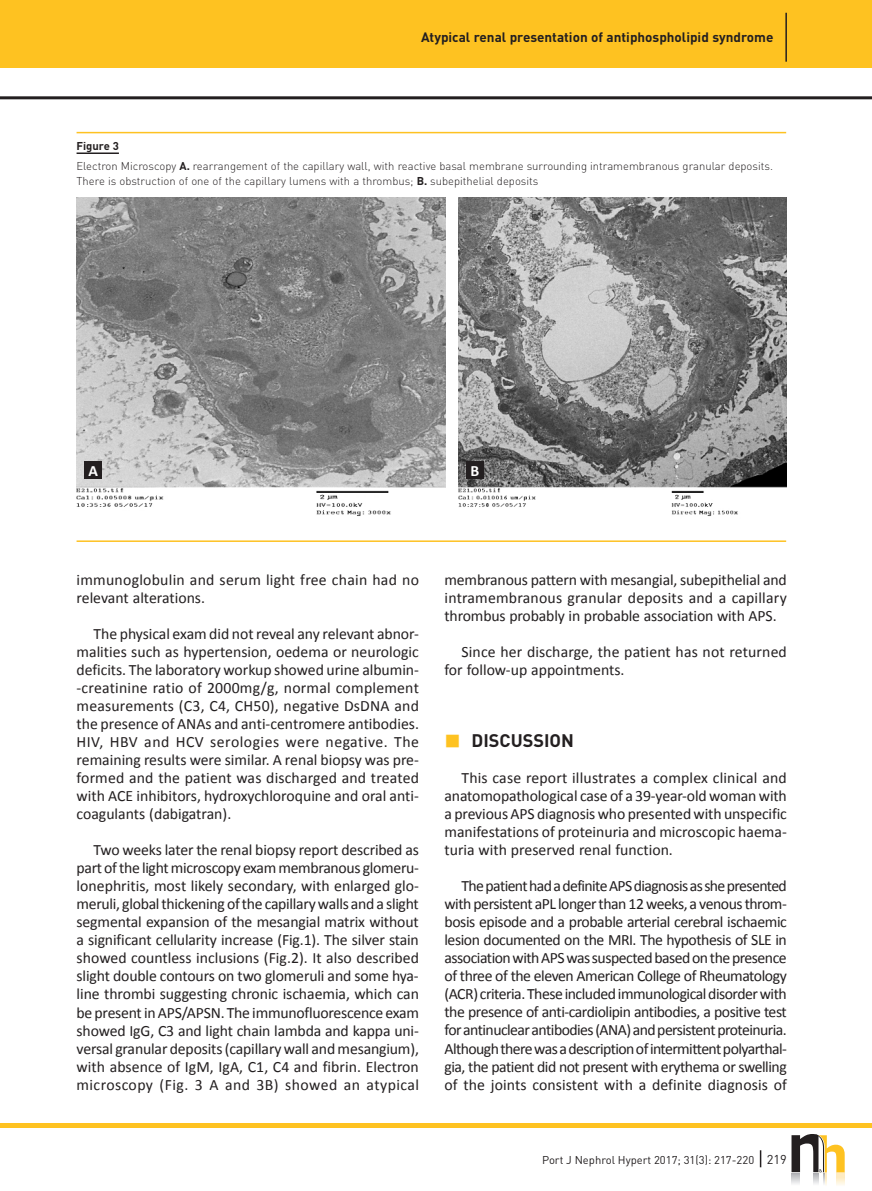
<style>
.page{position:relative;width:872px;height:1191px;background:#fff}
.page>*{position:absolute;margin:0;border:0;box-sizing:border-box;transform-origin:0 0}
.t1{font:700 18px "DIN";color:#231f20}
.t2{font:15.75px/18px "Calibri";color:#231f20;text-align:justify}
.t3{font:15.75px "Calibri";letter-spacing:.03em;color:#231f20}
.t4{font:700 15.75px "Calibri";color:#fff}
.t5{font:700 13.5px "DIN";color:#231f20}
.t6{font:300 11.25px/19.2px "DIN";color:#231f20}
.t7{font:11.25px "DIN";color:#231f20}
.s1{font-weight:700}
.s2{font-size:12.75px}
</style>
<div class="page">
<hr style="left:0;top:96px;width:872px;height:3px;background:#231f20">
<hr style="left:0;top:1123px;width:872px;height:4px;background:#fec221">
<svg style="left:760px;top:1150px;width:1px;height:17px"></svg>
<div style="left:0;top:0;width:872px;height:68px;background:#fec221"></div>
<svg style="left:791px;top:1134px;width:53px;height:51px"></svg>
<hr style="left:785px;top:13px;width:2px;height:49px;background:#231f20">
<hr style="left:77px;top:132px;width:709px;height:1px;background:#fec221">
<hr style="left:77px;top:152px;width:42px;height:2px;background:#231f20">
<hr style="left:77px;top:540px;width:709px;height:2px;background:#fec221">
<img style="left:76px;top:197px;width:369px;height:319px">
<img style="left:458px;top:197px;width:328px;height:319px">
<div style="left:85px;top:461px;width:17px;height:17px;background:#231f20"></div>
<div style="left:466px;top:461px;width:17px;height:17px;background:#231f20"></div>
<p class="t5" style="left:421px;top:28px;width:354px">Atypical renal presentation of antiphospholipid syndrome</p>
<p class="t6" style="left:77px;top:137px;width:698px"><span class="s1">Figure 3<br></span>Electron Microscopy <span class="s1">A.</span> rearrangement of the capillary wall, with reactive basal membrane surrounding intramembranous granular deposits.</p>
<p class="t6" style="left:77px;top:171px;width:463px">There is obstruction of one of the capillary lumens with a thrombus; <span class="s1">B.</span> subepithelial deposits</p>
<p class="t4" style="left:88px;top:460px;width:11px">A</p>
<p class="t4" style="left:470px;top:460px;width:10px">B</p>
<p class="t2" style="left:77px;top:570px;width:344px">immunoglobulin and serum light free chain had no relevant alterations.</p>
<p class="t2" style="left:94px;top:624px;width:327px">The physical exam did not reveal any relevant abnor-</p>
<p class="t2" style="left:77px;top:642px;width:344px">malities such as hypertension, oedema or neurologic</p>
<p class="t2" style="left:77px;top:660px;width:343px">deficits. The laboratory workup showed urine albumin-</p>
<p class="t2" style="left:82px;top:678px;width:339px">creatinine ratio of 2000mg/g, normal complement</p>
<p class="t2" style="left:77px;top:696px;width:344px">measurements (C3, C4, CH50), negative DsDNA and</p>
<p class="t2" style="left:77px;top:714px;width:344px">the presence of ANAs and anti-‑centromere antibodies.</p>
<p class="t3" style="left:77px;top:732px;width:344px">HIV, HBV and HCV serologies were negative. The</p>
<p class="t2" style="left:77px;top:750px;width:344px">remaining results were similar. A renal biopsy was pre-</p>
<p class="t2" style="left:77px;top:768px;width:344px">formed and the patient was discharged and treated</p>
<p class="t2" style="left:77px;top:786px;width:344px">with ACE inhibitors, hydroxychloroquine and oral anti-</p>
<p class="t2" style="left:77px;top:804px;width:156px">coagulants (dabigatran).</p>
<p class="t2" style="left:77px;top:840px;width:344px;text-indent:17px">Two weeks later the renal biopsy report described as part of the light microscopy exam membranous glomeru&shy;lonephritis, most likely secondary, with enlarged glo&shy;meruli, global thickening of the capillary walls and a slight segmental expansion of the mesangial matrix without a significant cellularity increase (Fig.1). The silver stain showed countless inclusions (Fig.2). It also described slight double contours on two glomeruli and some hya&shy;line thrombi suggesting chronic ischaemia, which can be present in APS/APSN. The immunofluorescence exam showed IgG, C3 and light chain lambda and kappa uni&shy;versal granular deposits (capillary wall and mesangium), with absence of IgM, IgA, C1, C4 and fibrin. Electron microscopy (Fig. 3 A and 3B) showed an atypical</p>
<p class="t2" style="left:444px;top:570px;width:344px">membranous pattern with mesangial, subepithelial and intramembranous granular deposits and a capillary thrombus probably in probable association with APS.</p>
<p class="t2" style="left:444px;top:642px;width:344px;text-indent:17px">Since her discharge, the patient has not returned for follow-‑up appointments.</p>
<p class="t1" style="left:471px;top:729px;width:104px">DISCUSSION</p>
<p class="t2" style="left:444px;top:768px;width:344px;text-indent:17px">This case report illustrates a complex clinical and anatomopathological case of a 39-‑year-‑old woman with a previous APS diagnosis who presented with unspecific manifestations of proteinuria and microscopic haema&shy;turia with preserved renal function.</p>
<p class="t2" style="left:444px;top:876px;width:344px;text-indent:17px">The patient had a definite APS diagnosis as she presented with persistent aPL longer than 12 weeks, a venous throm&shy;bosis episode and a probable arterial cerebral ischaemic lesion documented on the MRI. The hypothesis of SLE in association with APS was suspected based on the presence of three of the eleven American College of Rheumatology (ACR) criteria. These included immunological disorder with the presence of anti-‑cardiolipin antibodies, a positive test for antinuclear antibodies (ANA) and persistent proteinuria.<br>Although there was a description of intermittent polyarthal&shy;gia, the patient did not present with erythema or swelling of the joints consistent with a definite diagnosis of</p>
<p class="t7" style="left:542px;top:1152px;width:246px">Port J Nephrol Hypert 2017; 31(3): 217-220 <span class="s2">219</span></p>
</div>
